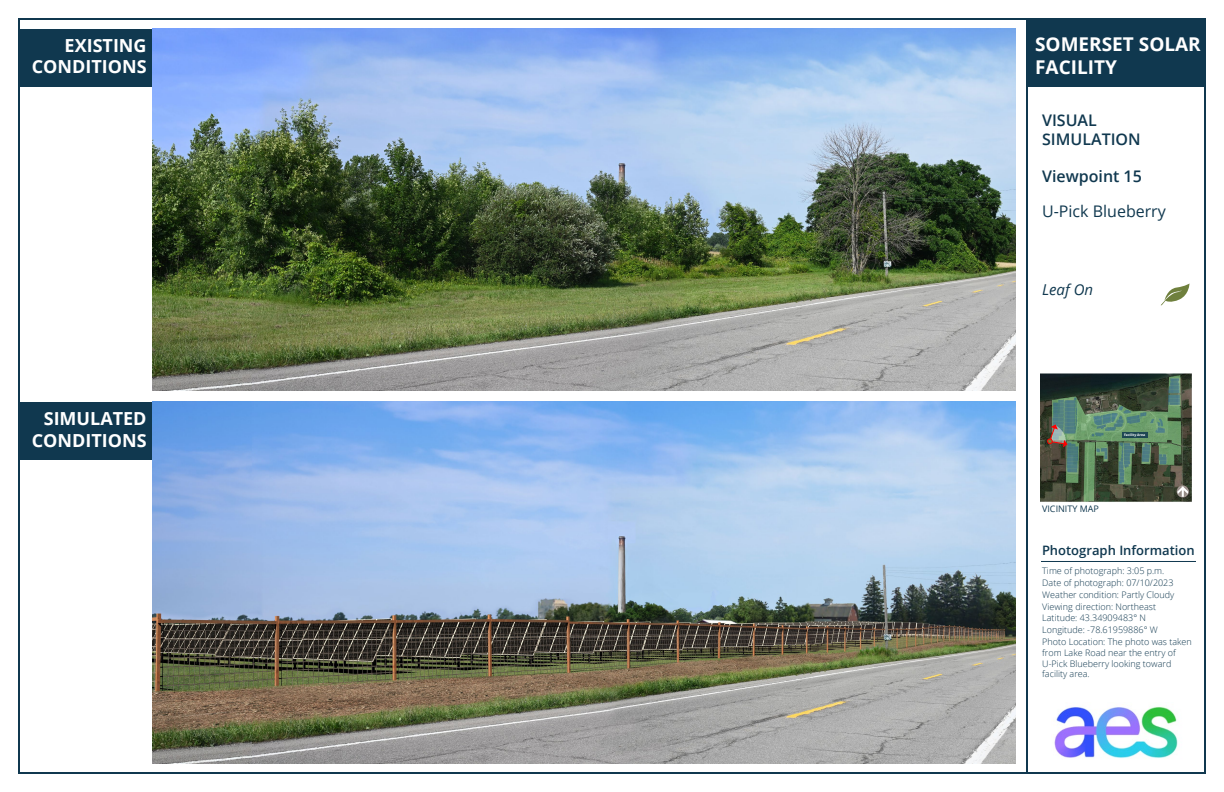
<style>
.page{position:relative;width:1224px;height:792px;background:#fff}
.page>*{position:absolute;margin:0;border:0;box-sizing:border-box;transform-origin:0 0}
.t1{font:700 19px/22.8px "Open Sans";color:#fff}
.t2{font:700 18px/21.6px "Open Sans";color:#fff;text-align:right}
.t3{font:600 16px/19.2px "Open Sans";color:#10384f}
.t4{font:16px "Open Sans";color:#10384f}
.t5{font:italic 15px "Open Sans";color:#10384f}
.t6{font:600 13px "Open Sans";color:#10384f}
.t7{font:300 9px/11.8px "Open Sans";color:#10384f}
.t8{font:9px "Open Sans";color:#10384f}
.t9{font:700 3.4px "Open Sans";color:#fff}
</style>
<div class="page">
<div style="left:18px;top:29px;width:134px;height:57px;background:#10384f"></div>
<img style="left:1041px;top:374px;width:151px;height:128px">
<div style="left:1026px;top:18px;width:180px;height:68px;background:#10384f"></div>
<img style="left:1054px;top:707px;width:124px;height:51px">
<div style="left:1178px;top:486px;width:12px;height:13px;background:#231f20;opacity:.5"></div>
<div style="left:1177px;top:486px;width:12px;height:11px;border:1px solid #968b86;border-radius:50%"></div>
<svg style="left:1177px;top:486px;width:11px;height:11px"></svg>
<hr style="left:1041px;top:561px;width:155px;height:1px;background:#10384f">
<svg style="left:1161px;top:283px;width:29px;height:22px"></svg>
<div style="left:1122px;top:432px;width:25px;height:5px;background:#1e4753"></div>
<img style="left:152px;top:29px;width:864px;height:362px">
<svg style="left:1047px;top:424px;width:21px;height:23px"></svg>
<img style="left:152px;top:401px;width:864px;height:362px">
<div style="left:18px;top:402px;width:134px;height:58px;background:#10384f"></div>
<h2 class="t2" style="left:32px;top:34px;width:116px">EXISTING<br>CONDITIONS</h2>
<h2 class="t2" style="left:32px;top:407px;width:116px">SIMULATED<br>CONDITIONS</h2>
<h1 class="t1" style="left:1035px;top:32px;width:167px">SOMERSET SOLAR<br>FACILITY</h1>
<h3 class="t3" style="left:1042px;top:110px;width:100px">VISUAL<br>SIMULATION</h3>
<h3 class="t3" style="left:1042px;top:167px;width:101px">Viewpoint 15</h3>
<h3 class="t4" style="left:1042px;top:200px;width:125px">U-Pick Blueberry</h3>
<h3 class="t5" style="left:1042px;top:280px;width:53px">Leaf On</h3>
<p class="t9" style="left:1124px;top:432px;width:23px">Facility Area</p>
<p class="t8" style="left:1042px;top:502px;width:58px">VICINITY MAP</p>
<h3 class="t6" style="left:1042px;top:541px;width:154px">Photograph Information</h3>
<p class="t7" style="left:1042px;top:565px;width:151px">Time of photograph: 3:05 p.m.<br>Date of photograph: 07/10/2023<br>Weather condition: Partly Cloudy<br>Viewing direction: Northeast<br>Latitude: 43.34909483° N<br>Longitude: -78.61959886° W<br>Photo Location: The photo was taken</p>
<p class="t7" style="left:1042px;top:647px;width:135px;line-height:10.8px">from Lake Road near the entry of<br>U-Pick Blueberry looking toward facility area.</p>
</div>
